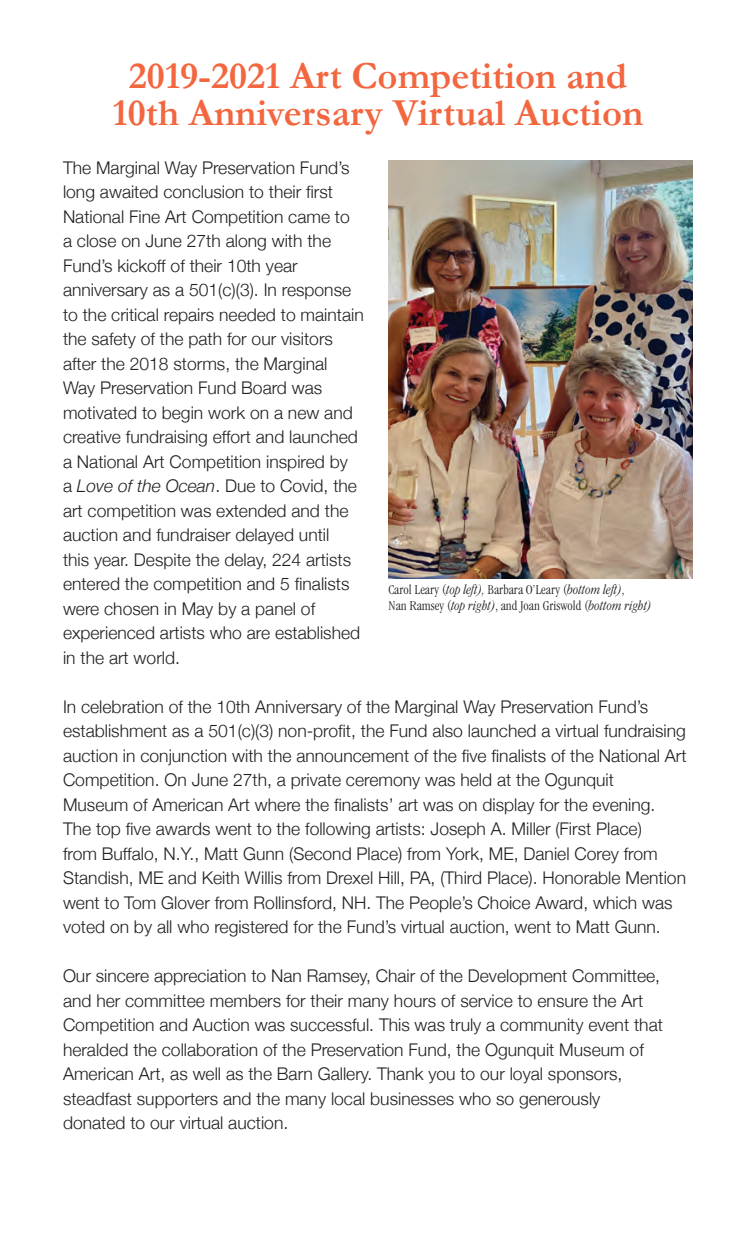
<style>
.page{position:relative;width:756px;height:1260px;background:#fff}
.page>*{position:absolute;margin:0;border:0;box-sizing:border-box;transform-origin:0 0}
.t1{font:700 38.5px/36.8px "Garamond";color:#f26640;text-align:center}
.t2{font:300 17.5px/24.5px "Helvetica Neue";color:#231f20}
.t3{font:300 condensed 14px/15.8px "Garamond IT Cby BT";color:#231f20}
.s1{font-style:italic}
</style>
<div class="page">
<img style="left:388px;top:160px;width:305px;height:418px">
<h1 class="t1" style="left:113px;top:57px;width:532px">2019-2021 Art Competition and<br>10th Anniversary Virtual Auction</h1>
<p class="t2" style="left:63px;top:155px;width:302px">The Marginal Way Preservation Fund’s long awaited conclusion to their first National Fine Art Competition came to<br>a close on June 27th along with the Fund’s kickoff of their 10th year anniversary as a 501(c)(3). In response to the critical repairs needed to maintain the safety of the path for our visitors after the 2018 storms, the Marginal Way Preservation Fund Board was motivated to begin work on a new and creative fundraising effort and launched a National Art Competition inspired by<br>a <span class="s1">Love of the Ocean</span>. Due to Covid, the art competition was extended and the auction and fundraiser delayed until<br>this year. Despite the delay, 224 artists entered the competition and 5 finalists were chosen in May by a panel of experienced artists who are established in the art world.</p>
<p class="t2" style="left:63px;top:694px;width:625px">In celebration of the 10th Anniversary of the Marginal Way Preservation Fund’s establishment as a 501(c)(3) non-profit, the Fund also launched a virtual fundraising auction in conjunction with the announcement of the five finalists of the National Art Competition. On June 27th, a private ceremony was held at the Ogunquit<br>Museum of American Art where the finalists’ art was on display for the evening.<br>The top five awards went to the following artists: Joseph A. Miller (First Place)<br>from Buffalo, N.Y., Matt Gunn (Second Place) from York, ME, Daniel Corey from Standish, ME and Keith Willis from Drexel Hill, PA, (Third Place). Honorable Mention went to Tom Glover from Rollinsford, NH. The People’s Choice Award, which was voted on by all who registered for the Fund’s virtual auction, went to Matt Gunn.</p>
<p class="t2" style="left:63px;top:964px;width:601px">Our sincere appreciation to Nan Ramsey, Chair of the Development Committee, and her committee members for their many hours of service to ensure the Art Competition and Auction was successful. This was truly a community event that heralded the collaboration of the Preservation Fund, the Ogunquit Museum of American Art, as well as the Barn Gallery. Thank you to our loyal sponsors, steadfast supporters and the many local businesses who so generously donated to our virtual auction.</p>
<p class="t3" style="left:388px;top:582px;width:265px">Carol Leary (<span class="s1">top left),</span> Barbara O’Leary (<span class="s1">bottom left)</span>,<br>Nan Ramsey (<span class="s1">top right)</span>, and Joan Griswold (<span class="s1">bottom right)</span></p>
</div>
